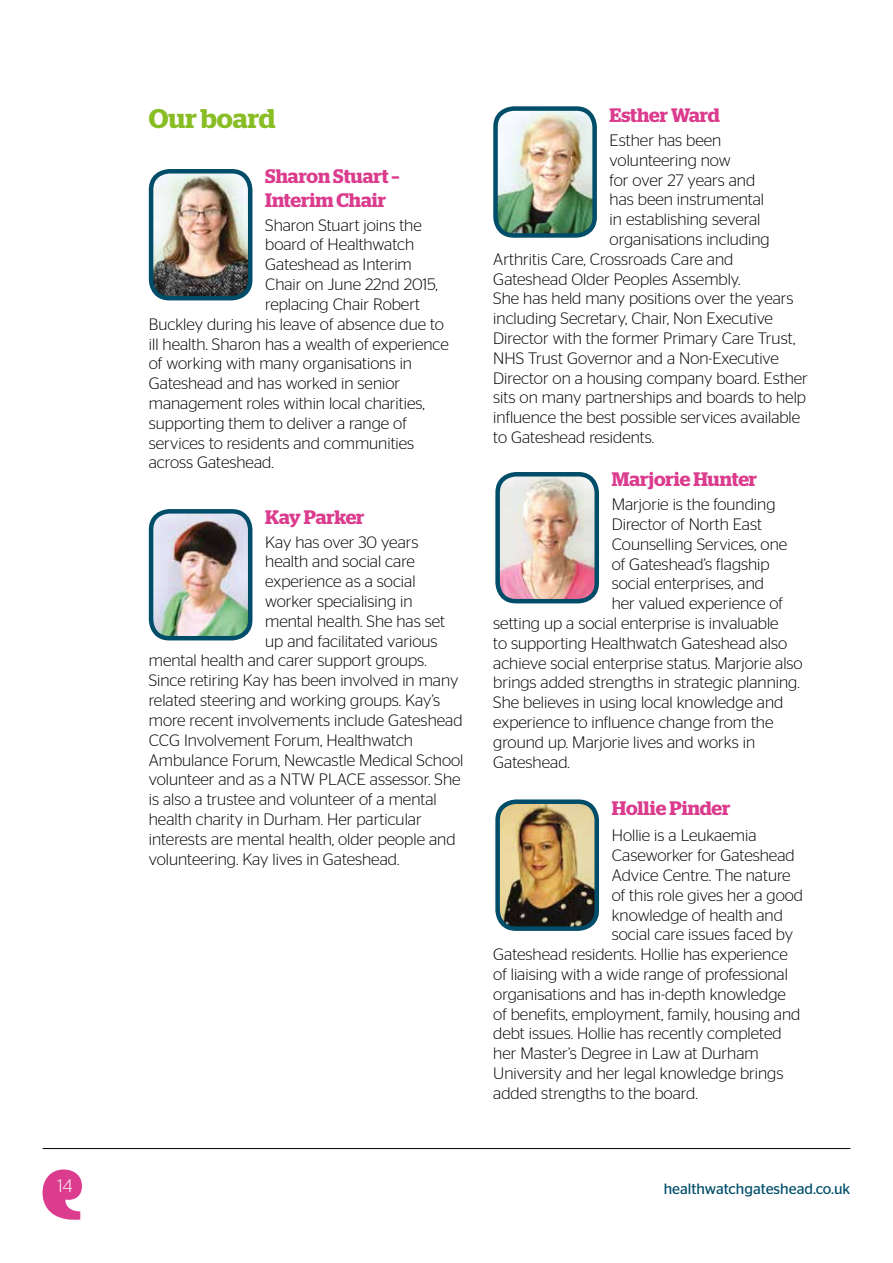
<style>
.page{position:relative;width:893px;height:1263px;background:#fff}
.page>*{position:absolute;margin:0;border:0;box-sizing:border-box;transform-origin:0 0}
.t1{font:600 27px "Stag";color:#89bd24}
.t2{font:600 19.5px/23.4px "Stag";color:#db3c8e}
.t3{font:300 18px "Stag Sans";color:#fff}
.t4{font:300 16.5px "Stag Sans";color:#000}
.t5{font:15px "Stag Sans";color:#004d6a}
</style>
<div class="page">
<hr style="left:43px;top:1148px;width:807px;height:1px;background:#000">
<svg style="left:42px;top:1169px;width:40px;height:51px"></svg>
<img style="left:152px;top:172px;width:98px;height:126px">
<div style="left:149px;top:169px;width:103px;height:131px;border:4px solid #004d6a;border-radius:18px"></div>
<img style="left:152px;top:512px;width:98px;height:126px">
<div style="left:149px;top:509px;width:103px;height:131px;border:4px solid #004d6a;border-radius:18px"></div>
<img style="left:498px;top:111px;width:94px;height:122px">
<div style="left:493px;top:106px;width:104px;height:132px;border:4px solid #004d6a;border-radius:18px"></div>
<img style="left:500px;top:477px;width:96px;height:123px">
<div style="left:495px;top:472px;width:104px;height:131px;border:4px solid #004d6a;border-radius:18px"></div>
<img style="left:500px;top:804px;width:94px;height:122px">
<div style="left:495px;top:799px;width:104px;height:132px;border:4px solid #004d6a;border-radius:18px"></div>
<h1 class="t1" style="left:149px;top:103px;width:128px">Our board</h1>
<p class="t2" style="left:265px;top:165px;width:136px">Sharon Stuart –<br>Interim Chair</p>
<p class="t4" style="left:265px;top:216px;width:158px">Sharon Stuart joins the</p>
<p class="t4" style="left:265px;top:236px;width:150px">board of Healthwatch</p>
<p class="t4" style="left:265px;top:255px;width:148px">Gateshead as Interim</p>
<p class="t4" style="left:265px;top:275px;width:174px">Chair on June 22nd 2015,</p>
<p class="t4" style="left:265px;top:295px;width:156px">replacing Chair Robert</p>
<p class="t4" style="left:149px;top:315px;width:297px">Buckley during his leave of absence due to</p>
<p class="t4" style="left:149px;top:335px;width:302px">ill health. Sharon has a wealth of experience</p>
<p class="t4" style="left:149px;top:354px;width:265px">of working with many organisations in</p>
<p class="t4" style="left:149px;top:374px;width:253px">Gateshead and has worked in senior</p>
<p class="t4" style="left:149px;top:394px;width:278px">management roles within local charities,</p>
<p class="t4" style="left:149px;top:414px;width:259px">supporting them to deliver a range of</p>
<p class="t4" style="left:149px;top:434px;width:267px">services to residents and communities</p>
<p class="t4" style="left:149px;top:453px;width:126px">across Gateshead.</p>
<p class="t2" style="left:265px;top:505px;width:101px">Kay Parker</p>
<p class="t4" style="left:265px;top:533px;width:155px">Kay has over 30 years</p>
<p class="t4" style="left:265px;top:553px;width:151px">health and social care</p>
<p class="t4" style="left:265px;top:572px;width:152px">experience as a social</p>
<p class="t4" style="left:265px;top:592px;width:149px">worker specialising in</p>
<p class="t4" style="left:265px;top:612px;width:181px">mental health. She has set</p>
<p class="t4" style="left:265px;top:632px;width:174px">up and facilitated various</p>
<p class="t4" style="left:149px;top:652px;width:279px">mental health and carer support groups.</p>
<p class="t4" style="left:149px;top:671px;width:311px">Since retiring Kay has been involved in many</p>
<p class="t4" style="left:149px;top:691px;width:293px">related steering and working groups. Kay’s</p>
<p class="t4" style="left:149px;top:711px;width:315px">more recent involvements include Gateshead</p>
<p class="t4" style="left:149px;top:731px;width:266px">CCG Involvement Forum, Healthwatch</p>
<p class="t4" style="left:149px;top:751px;width:316px">Ambulance Forum, Newcastle Medical School</p>
<p class="t4" style="left:149px;top:770px;width:313px">volunteer and as a NTW PLACE assessor. She</p>
<p class="t4" style="left:149px;top:790px;width:289px">is also a trustee and volunteer of a mental</p>
<p class="t4" style="left:149px;top:810px;width:274px">health charity in Durham. Her particular</p>
<p class="t4" style="left:149px;top:830px;width:308px">interests are mental health, older people and</p>
<p class="t4" style="left:149px;top:850px;width:252px">volunteering. Kay lives in Gateshead.</p>
<p class="t2" style="left:610px;top:103px;width:112px">Esther Ward</p>
<p class="t4" style="left:610px;top:131px;width:113px">Esther has been</p>
<p class="t4" style="left:610px;top:151px;width:123px">volunteering now</p>
<p class="t4" style="left:610px;top:171px;width:147px">for over 27 years and</p>
<p class="t4" style="left:610px;top:191px;width:156px">has been instrumental</p>
<p class="t4" style="left:610px;top:210px;width:152px">in establishing several</p>
<p class="t4" style="left:610px;top:230px;width:162px">organisations including</p>
<p class="t4" style="left:493px;top:250px;width:242px">Arthritis Care, Crossroads Care and</p>
<p class="t4" style="left:493px;top:270px;width:249px">Gateshead Older Peoples Assembly.</p>
<p class="t4" style="left:493px;top:290px;width:302px">She has held many positions over the years</p>
<p class="t4" style="left:493px;top:309px;width:281px">including Secretary, Chair, Non Executive</p>
<p class="t4" style="left:493px;top:329px;width:304px">Director with the former Primary Care Trust,</p>
<p class="t4" style="left:493px;top:349px;width:287px">NHS Trust Governor and a Non-Executive</p>
<p class="t4" style="left:493px;top:369px;width:316px">Director on a housing company board. Esther</p>
<p class="t4" style="left:493px;top:389px;width:314px">sits on many partnerships and boards to help</p>
<p class="t4" style="left:493px;top:408px;width:308px">influence the best possible services available</p>
<p class="t4" style="left:493px;top:428px;width:163px">to Gateshead residents.</p>
<p class="t2" style="left:612px;top:468px;width:147px">Marjorie Hunter</p>
<p class="t4" style="left:612px;top:495px;width:165px">Marjorie is the founding</p>
<p class="t4" style="left:612px;top:515px;width:152px">Director of North East</p>
<p class="t4" style="left:612px;top:535px;width:177px">Counselling Services, one</p>
<p class="t4" style="left:612px;top:555px;width:159px">of Gateshead’s flagship</p>
<p class="t4" style="left:612px;top:575px;width:154px">social enterprises, and</p>
<p class="t4" style="left:612px;top:594px;width:173px">her valued experience of</p>
<p class="t4" style="left:493px;top:614px;width:287px">setting up a social enterprise is invaluable</p>
<p class="t4" style="left:493px;top:634px;width:295px">to supporting Healthwatch Gateshead also</p>
<p class="t4" style="left:493px;top:654px;width:311px">achieve social enterprise status. Marjorie also</p>
<p class="t4" style="left:493px;top:674px;width:308px">brings added strengths in strategic planning.</p>
<p class="t4" style="left:493px;top:693px;width:292px">She believes in using local knowledge and</p>
<p class="t4" style="left:493px;top:713px;width:282px">experience to influence change from the</p>
<p class="t4" style="left:493px;top:733px;width:263px">ground up. Marjorie lives and works in</p>
<p class="t4" style="left:493px;top:753px;width:78px">Gateshead.</p>
<p class="t2" style="left:612px;top:796px;width:120px">Hollie Pinder</p>
<p class="t4" style="left:612px;top:826px;width:146px">Hollie is a Leukaemia</p>
<p class="t4" style="left:612px;top:846px;width:184px">Caseworker for Gateshead</p>
<p class="t4" style="left:612px;top:866px;width:180px">Advice Centre. The nature</p>
<p class="t4" style="left:612px;top:886px;width:193px">of this role gives her a good</p>
<p class="t4" style="left:612px;top:906px;width:173px">knowledge of health and</p>
<p class="t4" style="left:612px;top:925px;width:183px">social care issues faced by</p>
<p class="t4" style="left:493px;top:945px;width:296px">Gateshead residents. Hollie has experience</p>
<p class="t4" style="left:493px;top:965px;width:296px">of liaising with a wide range of professional</p>
<p class="t4" style="left:493px;top:985px;width:294px">organisations and has in-depth knowledge</p>
<p class="t4" style="left:493px;top:1005px;width:309px">of benefits, employment, family, housing and</p>
<p class="t4" style="left:493px;top:1024px;width:290px">debt issues. Hollie has recently completed</p>
<p class="t4" style="left:493px;top:1044px;width:267px">her Master’s Degree in Law at Durham</p>
<p class="t4" style="left:493px;top:1064px;width:292px">University and her legal knowledge brings</p>
<p class="t4" style="left:493px;top:1084px;width:206px">added strengths to the board.</p>
<p class="t3" style="left:58px;top:1176px;width:17px">14</p>
<p class="t5" style="left:664px;top:1180px;width:188px">healthwatchgateshead.co.uk</p>
</div>
